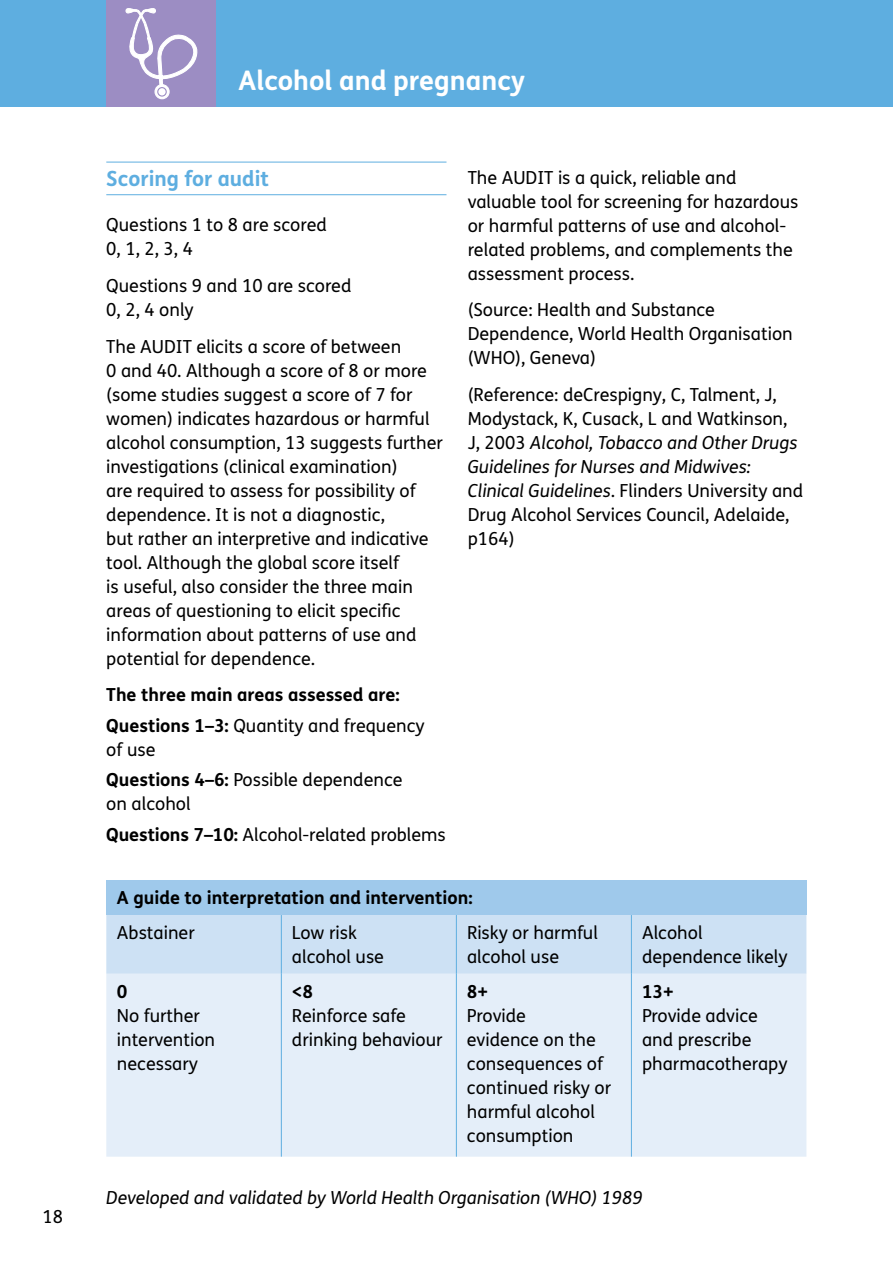
<style>
.page{position:relative;width:893px;height:1263px;background:#fff}
.page>*{position:absolute;margin:0;border:0;box-sizing:border-box;transform-origin:0 0}
.t1{font:700 27px "FS Mencap";color:#fff}
.t2{font:700 21px "FS Mencap";color:#5eaee0}
.t3{font:18px/24px "FS Mencap";color:#000}
.t4{font:700 18px/30.5px "FS Mencap";color:#000}
.t5{font:italic 18px "FS Mencap";color:#000}
.s1{font-weight:400}
.s2{font-weight:700}
.s3{font-style:italic}
</style>
<div class="page">
<div style="left:0;top:0;width:893px;height:107px;background:#5eaee0"></div>
<div style="left:106px;top:0;width:110px;height:107px;background:#9c8dc3"></div>
<svg style="left:125px;top:8px;width:73px;height:92px"></svg>
<div style="left:155px;top:85px;width:14px;height:14px;background:#fff;border-radius:50%"></div>
<div style="left:154px;top:84px;width:16px;height:15px;border:1px solid #fff;border-radius:50%"></div>
<div style="left:157px;top:87px;width:10px;height:10px;border:1px solid #9c8dc3;border-radius:50%"></div>
<hr style="left:106px;top:162px;width:340px;height:1px;background:#5eaee0">
<hr style="left:106px;top:194px;width:340px;height:1px;background:#5eaee0">
<div style="left:106px;top:880px;width:700px;height:35px;background:#9fc9eb"></div>
<div style="left:106px;top:915px;width:700px;height:59px;background:#cde1f4"></div>
<div style="left:106px;top:974px;width:700px;height:183px;background:#e4eef9"></div>
<hr style="left:281px;top:915px;width:1px;height:59px;background:#5eaee0">
<hr style="left:456px;top:915px;width:1px;height:59px;background:#5eaee0">
<hr style="left:631px;top:915px;width:1px;height:59px;background:#5eaee0">
<hr style="left:281px;top:974px;width:1px;height:183px;background:#5eaee0">
<hr style="left:456px;top:974px;width:1px;height:183px;background:#5eaee0">
<hr style="left:631px;top:974px;width:1px;height:183px;background:#5eaee0">
<p class="t3" style="left:43px;top:1205px;width:22px">18</p>
<h1 class="t1" style="left:239px;top:64px;width:288px">Alcohol and pregnancy</h1>
<p class="t2" style="left:106px;top:165px;width:164px">Scoring for audit</p>
<p class="t3" style="left:106px;top:213px;width:222px">Questions 1 to 8 are scored<br>0, 1, 2, 3, 4</p>
<p class="t3" style="left:106px;top:274px;width:247px">Questions 9 and 10 are scored<br>0, 2, 4 only</p>
<p class="t3" style="left:106px;top:335px;width:338px">The AUDIT elicits a score of between<br>0 and 40. Although a score of 8 or more (some studies suggest a score of 7 for women) indicates hazardous or harmful alcohol consumption, 13 suggests further investigations (clinical examination)<br>are required to assess for possibility of dependence. It is not a diagnostic,<br>but rather an interpretive and indicative tool. Although the global score itself<br>is useful, also consider the three main areas of questioning to elicit specific information about patterns of use and potential for dependence.</p>
<p class="t4" style="left:106px;top:680px;width:320px">The three main areas assessed are:<br>Questions 1–3: <span class="s1">Quantity and frequency</span></p>
<p class="t3" style="left:106px;top:735px;width:298px;line-height:30.5px">of use<br><span class="s2">Questions 4–6:</span> Possible dependence</p>
<p class="t3" style="left:106px;top:789px;width:341px;line-height:30.5px">on alcohol<br><span class="s2">Questions 7–10:</span> Alcohol-related problems</p>
<p class="t3" style="left:468px;top:166px;width:332px">The AUDIT is a quick, reliable and valuable tool for screening for hazardous or harmful patterns of use and alcohol&shy;related problems, and complements the assessment process.</p>
<p class="t3" style="left:468px;top:298px;width:326px">(Source: Health and Substance<br>Dependence, World Health Organisation (WHO), Geneva)</p>
<p class="t3" style="left:468px;top:383px;width:337px">(Reference: deCrespigny, C, Talment, J, Modystack, K, Cusack, L and Watkinson, J, 2003 <span class="s3">Alcohol, Tobacco and Other Drugs Guidelines for Nurses and Midwives:<br>Clinical Guidelines</span>. Flinders University and Drug Alcohol Services Council, Adelaide, p164)</p>
<p class="t4" style="left:117px;top:883px;width:357px">A guide to interpretation and intervention:</p>
<p class="t3" style="left:117px;top:921px;width:79px">Abstainer</p>
<p class="t3" style="left:292px;top:921px;width:94px">Low risk alcohol use</p>
<p class="t3" style="left:467px;top:921px;width:133px">Risky or harmful alcohol use</p>
<p class="t3" style="left:642px;top:921px;width:147px">Alcohol dependence likely</p>
<p class="t4" style="left:117px;top:976px;width:12px">0</p>
<p class="t3" style="left:117px;top:1004px;width:100px">No further intervention necessary</p>
<p class="t4" style="left:642px;top:976px;width:33px">13+</p>
<p class="t3" style="left:642px;top:1004px;width:147px">Provide advice and prescribe pharmacotherapy</p>
<p class="t4" style="left:467px;top:976px;width:23px">8+</p>
<p class="t3" style="left:467px;top:1004px;width:146px">Provide<br>evidence on the consequences of continued risky or harmful alcohol consumption</p>
<p class="t4" style="left:292px;top:976px;width:23px">&lt;8</p>
<p class="t3" style="left:292px;top:1004px;width:152px">Reinforce safe drinking behaviour</p>
<p class="t5" style="left:106px;top:1187px;width:538px">Developed and validated by World Health Organisation (WHO) 1989</p>
</div>
